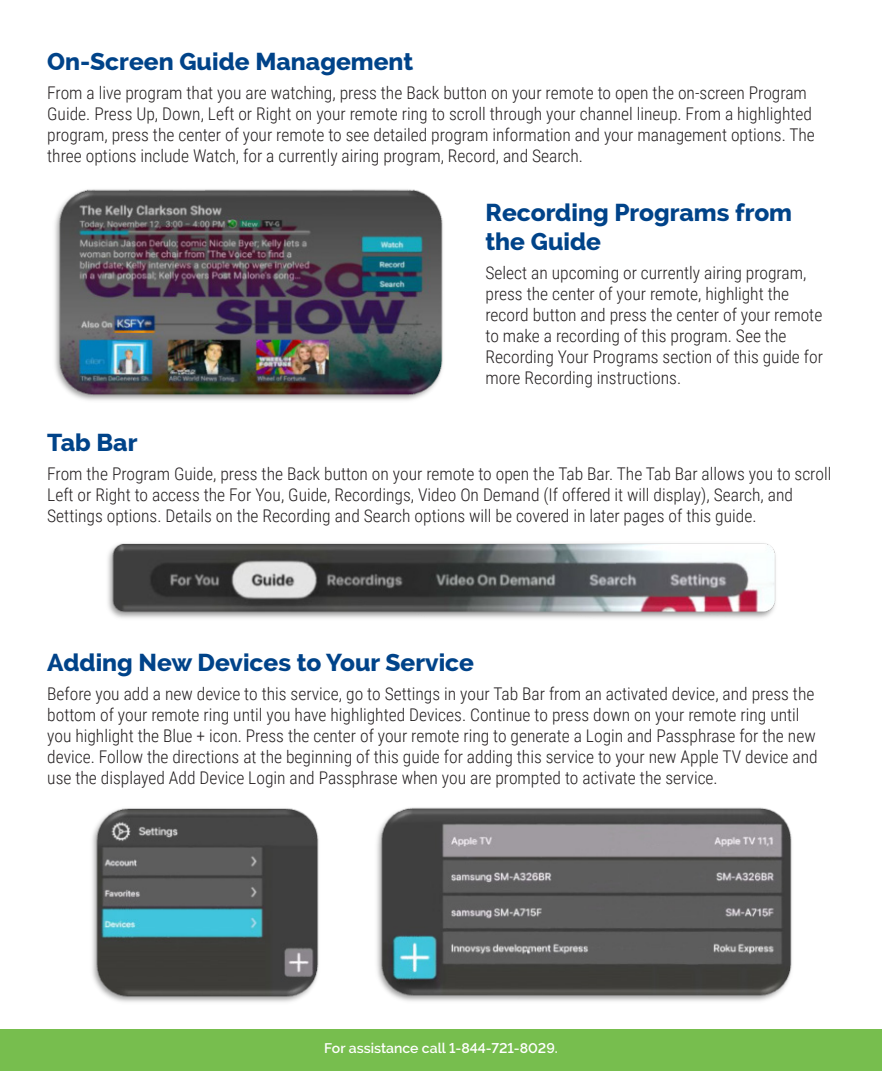
<style>
.page{position:relative;width:882px;height:1071px;background:#fff}
.page>*{position:absolute;margin:0;border:0;box-sizing:border-box;transform-origin:0 0}
.t1{font:800 24.5px/29.4px "Raleway";color:#004389}
.t2{font:300 17.5px/21px "Roboto Condensed";color:#231f20}
.t3{font:600 14px "Raleway";color:#fff}
</style>
<div class="page">
<div style="left:0;top:1029px;width:882px;height:42px;background:#77be4e"></div>
<img style="left:55px;top:189px;width:388px;height:212px">
<img style="left:108px;top:543px;width:668px;height:76px">
<img style="left:92px;top:808px;width:227px;height:194px">
<img style="left:377px;top:807px;width:415px;height:194px">
<p class="t1" style="left:47px;top:47px;width:368px">On-Screen Guide Management</p>
<p class="t2" style="left:47px;top:82px;width:769px">From a live program that you are watching, press the Back button on your remote to open the on-screen Program Guide. Press Up, Down, Left or Right on your remote ring to scroll through your channel lineup. From a highlighted program, press the center of your remote to see detailed program information and your management options. The three options include Watch, for a currently airing program, Record, and Search.</p>
<p class="t1" style="left:486px;top:198px;width:308px">Recording Programs from the Guide</p>
<p class="t2" style="left:486px;top:262px;width:339px">Select an upcoming or currently airing program, press the center of your remote, highlight the record button and press the center of your remote to make a recording of this program. See the Recording Your Programs section of this guide for more Recording instructions.</p>
<p class="t1" style="left:47px;top:428px;width:92px">Tab Bar</p>
<p class="t2" style="left:47px;top:463px;width:786px">From the Program Guide, press the Back button on your remote to open the Tab Bar. The Tab Bar allows you to scroll<br>Left or Right to access the For You, Guide, Recordings, Video On Demand (If offered it will display), Search, and<br>Settings options. Details on the Recording and Search options will be covered in later pages of this guide.</p>
<p class="t1" style="left:47px;top:648px;width:428px">Adding New Devices to Your Service</p>
<p class="t2" style="left:47px;top:682px;width:772px">Before you add a new device to this service, go to Settings in your Tab Bar from an activated device, and press the bottom of your remote ring until you have highlighted Devices. Continue to press down on your remote ring until you highlight the Blue + icon. Press the center of your remote ring to generate a Login and Passphrase for the new device. Follow the directions at the beginning of this guide for adding this service to your new Apple TV device and use the displayed Add Device Login and Passphrase when you are prompted to activate the service.</p>
<p class="t3" style="left:324px;top:1040px;width:235px">For assistance call 1-844-721-8029.</p>
</div>
